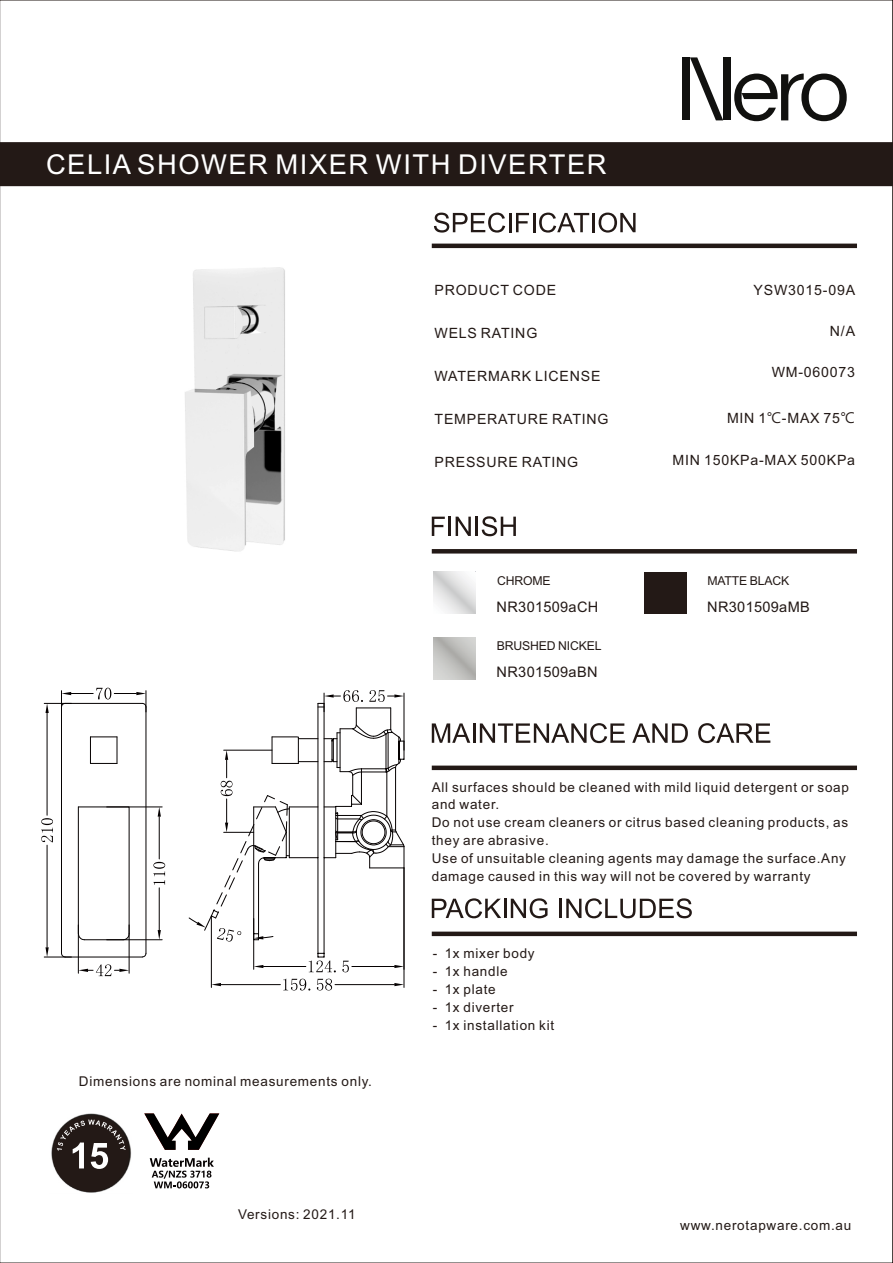
<style>
.page{position:relative;width:893px;height:1263px;background:#fff}
.page>*{position:absolute;margin:0;border:0;box-sizing:border-box;transform-origin:0 0}
.t1{font:27.3px "Arial";letter-spacing:.055em;color:#fff}
.t2{font:14.55px "Arial";letter-spacing:.02em;color:#231916}
.t3{font:14.1px "Arial";letter-spacing:.055em;color:#231916}
.t4{font:13.5px/17.9px "Arial";letter-spacing:.055em;color:#231916}
.t5{font:12.3px "Arial";letter-spacing:-.015em;color:#231916}
.s1{font-family:"Microsoft Jheng Hei UI Regular"}
</style>
<div class="page">
<div style="left:0;top:142px;width:893px;height:44px;background:#231916"></div>
<div style="left:723px;top:57px;width:7px;height:63px;background:#11110f"></div>
<div style="left:683px;top:57px;width:7px;height:63px;background:#11110f"></div>
<svg style="left:690px;top:57px;width:33px;height:63px"></svg>
<svg style="left:734px;top:74px;width:113px;height:47px"></svg>
<hr style="left:432px;top:244px;width:425px;height:4px;background:#231916">
<div style="left:432px;top:765px;width:425px;height:5px;background:#231916"></div>
<hr style="left:432px;top:549px;width:425px;height:4px;background:#231916">
<svg style="left:434px;top:213px;width:155px;height:20px"></svg>
<hr style="left:592px;top:213px;width:3px;height:19px;background:#231916">
<svg style="left:599px;top:213px;width:37px;height:20px"></svg>
<svg style="left:432px;top:516px;width:84px;height:20px"></svg>
<div style="left:432px;top:931px;width:425px;height:5px;background:#231916"></div>
<svg style="left:432px;top:898px;width:115px;height:20px"></svg>
<hr style="left:559px;top:899px;width:3px;height:19px;background:#231916">
<svg style="left:566px;top:898px;width:126px;height:20px"></svg>
<svg style="left:144px;top:1113px;width:76px;height:75px"></svg>
<svg style="left:432px;top:723px;width:38px;height:20px"></svg>
<hr style="left:473px;top:723px;width:2px;height:20px;background:#231916">
<svg style="left:480px;top:723px;width:145px;height:20px"></svg>
<svg style="left:632px;top:723px;width:56px;height:20px"></svg>
<svg style="left:698px;top:723px;width:72px;height:20px"></svg>
<img style="left:51px;top:1113px;width:81px;height:80px">
<div style="left:52px;top:1115px;width:77px;height:77px;background:#231916;border:1px solid #231916;border-radius:50%"></div>
<svg style="left:57px;top:1119px;width:69px;height:50px"></svg>
<div style="left:644px;top:572px;width:42px;height:42px;background:#231916"></div>
<img style="left:185px;top:267px;width:100px;height:285px">
<hr style="left:65px;top:957px;width:77px;height:1px;background:#050101">
<hr style="left:61px;top:707px;width:1px;height:246px;background:#050101">
<svg style="left:71px;top:713px;width:333px;height:244px"></svg>
<svg style="left:78px;top:806px;width:52px;height:134px"></svg>
<svg style="left:142px;top:953px;width:5px;height:4px"></svg>
<hr style="left:47px;top:713px;width:1px;height:102px;background:#050101">
<hr style="left:47px;top:845px;width:1px;height:102px;background:#050101">
<svg style="left:44px;top:688px;width:103px;height:25px"></svg>
<svg style="left:44px;top:947px;width:27px;height:11px"></svg>
<svg style="left:41px;top:818px;width:12px;height:24px"></svg>
<hr style="left:78px;top:925px;width:1px;height:48px;background:#050101">
<hr style="left:129px;top:925px;width:1px;height:48px;background:#050101">
<svg style="left:78px;top:964px;width:51px;height:12px"></svg>
<hr style="left:253px;top:918px;width:1px;height:51px;background:#050101">
<hr style="left:352px;top:966px;width:42px;height:1px;background:#050101">
<hr style="left:263px;top:966px;width:43px;height:1px;background:#050101">
<svg style="left:394px;top:965px;width:10px;height:3px"></svg>
<svg style="left:254px;top:965px;width:9px;height:3px"></svg>
<svg style="left:309px;top:960px;width:40px;height:12px"></svg>
<hr style="left:107px;top:807px;width:55px;height:1px;background:#050101">
<hr style="left:107px;top:939px;width:55px;height:1px;background:#050101">
<hr style="left:159px;top:817px;width:1px;height:42px;background:#050101">
<hr style="left:159px;top:888px;width:1px;height:42px;background:#050101">
<svg style="left:158px;top:807px;width:3px;height:10px"></svg>
<svg style="left:158px;top:930px;width:3px;height:10px"></svg>
<svg style="left:153px;top:862px;width:12px;height:23px"></svg>
<svg style="left:189px;top:690px;width:216px;height:252px"></svg>
<hr style="left:211px;top:916px;width:1px;height:71px;background:#050101">
<hr style="left:404px;top:868px;width:1px;height:119px;background:#050101">
<hr style="left:221px;top:984px;width:59px;height:1px;background:#050101">
<hr style="left:335px;top:984px;width:59px;height:1px;background:#050101">
<svg style="left:211px;top:983px;width:10px;height:3px"></svg>
<svg style="left:394px;top:983px;width:10px;height:3px"></svg>
<svg style="left:283px;top:978px;width:49px;height:12px"></svg>
<h1 class="t1" style="left:46px;top:154px;width:562px">CELIA SHOWER MIXER WITH DIVERTER</h1>
<p class="t3" style="left:435px;top:285px;width:123px">PRODUCT CODE</p>
<p class="t3" style="left:435px;top:328px;width:104px">WELS RATING</p>
<p class="t3" style="left:435px;top:371px;width:167px">WATERMARK LICENSE</p>
<p class="t3" style="left:435px;top:414px;width:176px">TEMPERATURE RATING</p>
<p class="t3" style="left:435px;top:457px;width:145px">PRESSURE RATING</p>
<p class="t3" style="left:754px;top:285px;width:103px">YSW3015-09A</p>
<p class="t3" style="left:830px;top:326px;width:27px">N/A</p>
<p class="t3" style="left:772px;top:367px;width:85px">WM-060073</p>
<p class="t3" style="left:727px;top:412px;width:130px">MIN 1<span class="s1">℃</span>-MAX 75<span class="s1">℃</span></p>
<p class="t3" style="left:673px;top:455px;width:184px">MIN 150KPa-MAX 500KPa</p>
<p class="t5" style="left:497px;top:576px;width:55px">CHROME</p>
<p class="t5" style="left:707px;top:576px;width:83px">MATTE BLACK</p>
<p class="t2" style="left:497px;top:601px;width:103px">NR301509aCH</p>
<p class="t2" style="left:707px;top:601px;width:104px">NR301509aMB</p>
<p class="t5" style="left:497px;top:641px;width:106px">BRUSHED NICKEL</p>
<p class="t2" style="left:497px;top:666px;width:102px">NR301509aBN</p>
<p class="t4" style="left:432px;top:779px;width:419px">All surfaces should be cleaned with mild liquid detergent or soap and water.<br>Do not use cream cleaners or citrus based cleaning products, as they are abrasive.<br>Use of unsuitable cleaning agents may damage the surface.Any damage caused in this way will not be covered by warranty</p>
<p class="t4" style="left:79px;top:1074px;width:295px">Dimensions are nominal measurements only.</p>
<p class="t4" style="left:238px;top:1206px;width:119px">Versions: 2021.11</p>
<p class="t4" style="left:433px;top:946px;width:104px">- 1x mixer body</p>
<p class="t4" style="left:433px;top:964px;width:77px">- 1x handle</p>
<p class="t4" style="left:433px;top:982px;width:65px">- 1x plate</p>
<p class="t4" style="left:433px;top:1000px;width:83px">- 1x diverter</p>
<p class="t4" style="left:433px;top:1017px;width:123px">- 1x installation kit</p>
<p class="t4" style="left:680px;top:1218px;width:173px">www.nerotapware.com.au</p>
</div>
